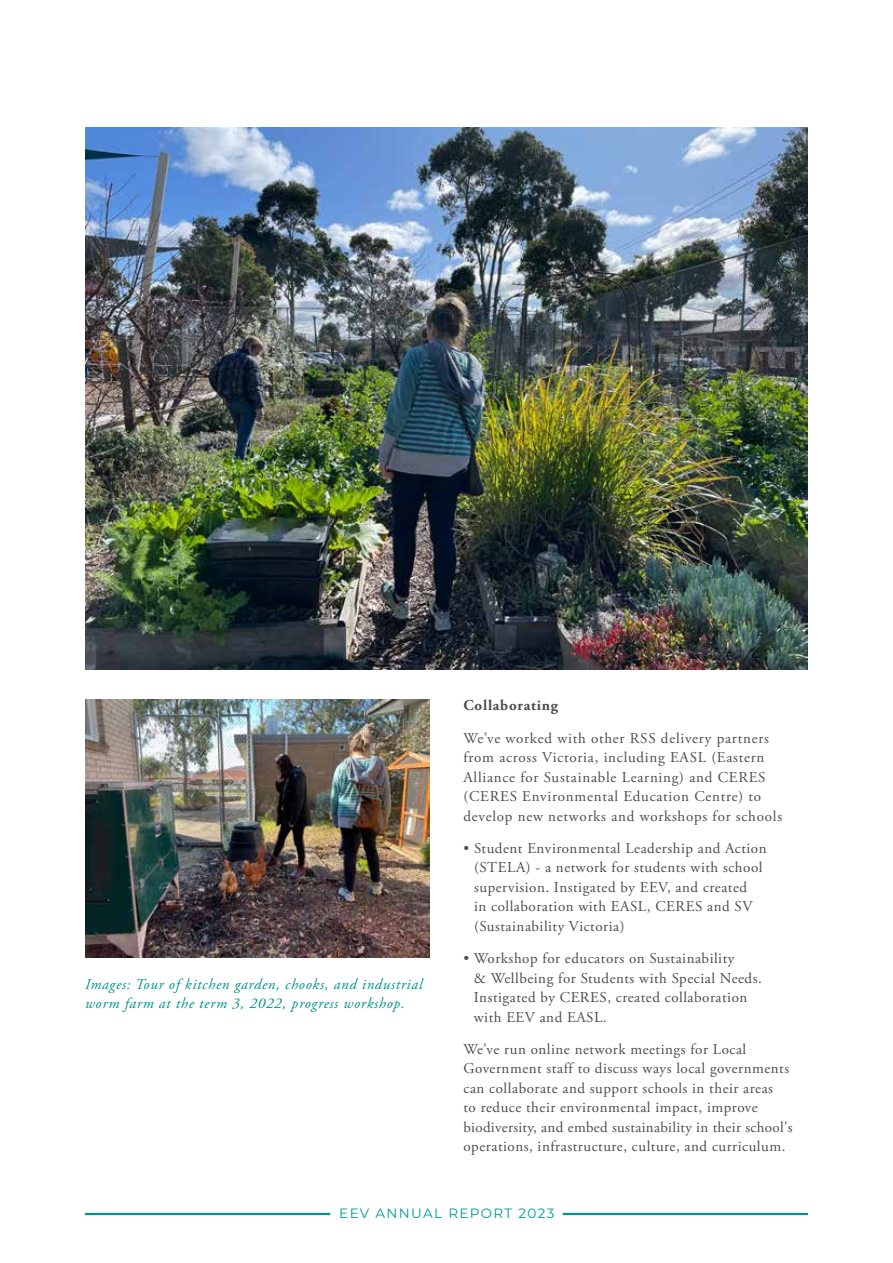
<style>
.page{position:relative;width:893px;height:1263px;background:#fff}
.page>*{position:absolute;margin:0;border:0;box-sizing:border-box;transform-origin:0 0}
.t1{font:15px/19.5px "Adobe Garamond Pro";letter-spacing:.035em;color:#4d4d4f}
.t2{font:italic 15px/19.5px "Adobe Garamond Pro";letter-spacing:.05em;color:#009189}
.t3{font:700 15px "Adobe Garamond Pro";letter-spacing:.05em;color:#4d4d4f}
.t4{font:13.5px "Montserrat";letter-spacing:.1em;color:#009b96}
</style>
<div class="page">
<hr style="left:85px;top:1213px;width:245px;height:2px;background:#069189">
<hr style="left:563px;top:1213px;width:245px;height:2px;background:#069189">
<img style="left:85px;top:699px;width:344px;height:258px">
<img style="left:85px;top:128px;width:723px;height:542px">
<p class="t2" style="left:85px;top:974px;width:339px">Images: Tour of kitchen garden, chooks, and industrial worm farm at the term 3, 2022, progress workshop.</p>
<p class="t3" style="left:463px;top:697px;width:96px">Collaborating</p>
<p class="t1" style="left:463px;top:729px;width:320px">We’ve worked with other RSS delivery partners from across Victoria, including EASL (Eastern Alliance for Sustainable Learning) and CERES (CERES Environmental Education Centre) to develop new networks and workshops for schools</p>
<p class="t1" style="left:474px;top:839px;width:294px;text-indent:-11px">• Student Environmental Leadership and Action (STELA) - a network for students with school supervision. Instigated by EEV, and created<br>in collaboration with EASL, CERES and SV (Sustainability Victoria)</p>
<p class="t1" style="left:474px;top:949px;width:289px;text-indent:-10px">• Workshop for educators on Sustainability<br>&amp; Wellbeing for Students with Special Needs.<br>Instigated by CERES, created collaboration with EEV and EASL.</p>
<p class="t1" style="left:463px;top:1040px;width:331px">We’ve run online network meetings for Local Government staff to discuss ways local governments can collaborate and support schools in their areas<br>to reduce their environmental impact, improve biodiversity, and embed sustainability in their school's operations, infrastructure, culture, and curriculum.</p>
<p class="t4" style="left:339px;top:1204px;width:217px">EEV ANNUAL REPORT 2023</p>
</div>
